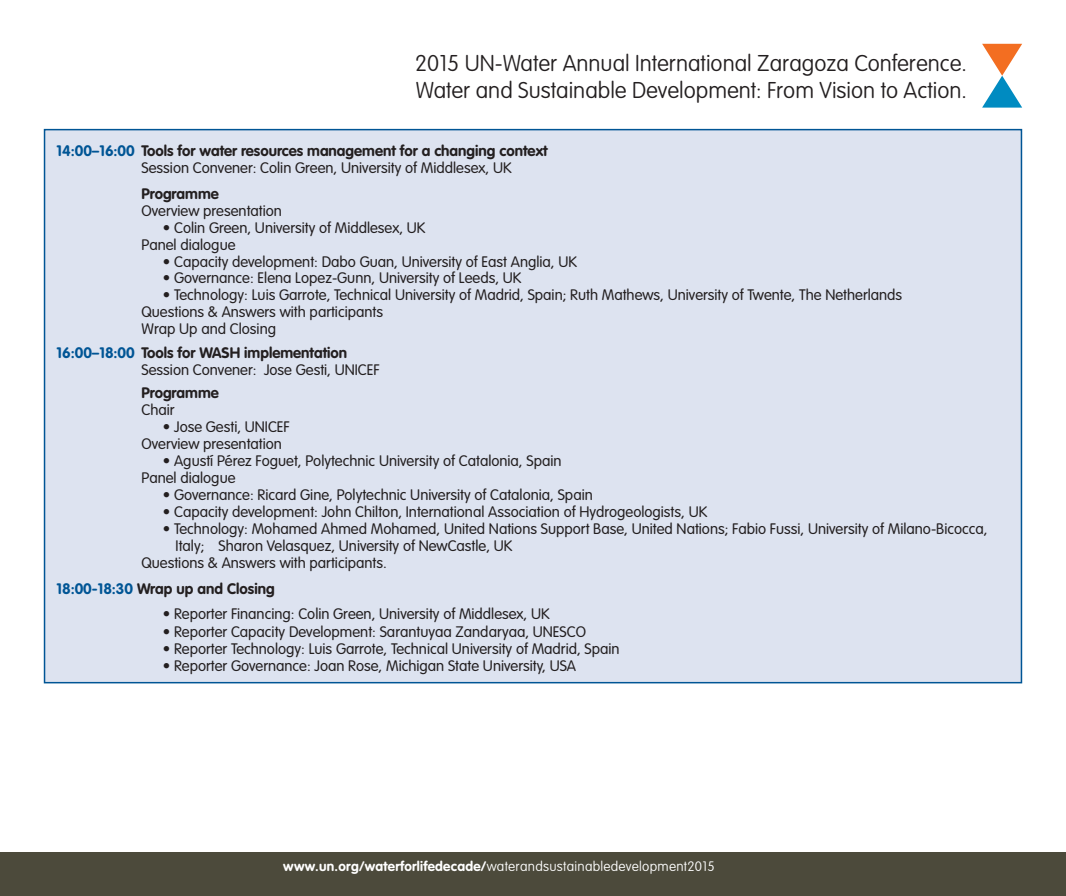
<style>
.page{position:relative;width:1066px;height:896px;background:#fff}
.page>*{position:absolute;margin:0;border:0;box-sizing:border-box;transform-origin:0 0}
.t1{font:100 22.5px/27px "VAG Rounded";color:#231f20}
.t2{font:300 15px/17px "VAG Rounded";color:#231f20}
.t3{font:700 15px/17px "VAG Rounded";color:#231f20}
.t4{font:100 13.5px "VAG Rounded";letter-spacing:.02em;color:#fff}
.s1{color:#005595}
.s2{font-weight:300}
.s3{font-weight:700;color:#005595}
.s4{font-weight:700}
</style>
<div class="page">
<hr style="left:0;top:852px;width:1px;height:43px;background:#4c4a3b">
<div style="left:1px;top:852px;width:1064px;height:43px;background:#4c4a3b"></div>
<svg style="left:982px;top:44px;width:40px;height:64px"></svg>
<div style="left:44px;top:129px;width:978px;height:554px;background:#dde3f0;border:2px solid #005595"></div>
<h1 class="t1" style="left:415px;top:50px;width:553px">2015 UN-Water Annual International Zaragoza Conference.<br>Water and Sustainable Development: From Vision to Action.</h1>
<p class="t3" style="left:142px;top:142px;width:407px;text-indent:-85px"><span class="s1">14:00–16:00</span> Tools for water resources management for a changing context<br><span class="s2">Session Convener: Colin Green, University of Middlesex, UK</span></p>
<p class="t3" style="left:142px;top:185px;width:79px">Programme</p>
<p class="t2" style="left:142px;top:202px;width:142px">Overview presentation</p>
<p class="t2" style="left:142px;top:219px;width:285px;text-indent:21px">• Colin Green, University of Middlesex, UK<br>Panel dialogue</p>
<p class="t2" style="left:163px;top:253px;width:416px">• Capacity development: Dabo Guan, University of East Anglia, UK</p>
<p class="t2" style="left:163px;top:270px;width:360px">• Governance: Elena Lopez-Gunn, University of Leeds, UK</p>
<p class="t2" style="left:142px;top:286px;width:762px;text-indent:21px">• Technology: Luis Garrote, Technical University of Madrid, Spain; Ruth Mathews, University of Twente, The Netherlands<br>Questions &amp; Answers with participants<br>Wrap Up and Closing</p>
<p class="t2" style="left:142px;top:344px;width:239px;text-indent:-85px"><span class="s3">16:00–18:00</span> <span class="s4">Tools for WASH implementation<br></span>Session Convener: Jose Gesti, UNICEF</p>
<p class="t3" style="left:142px;top:384px;width:79px">Programme</p>
<p class="t2" style="left:142px;top:401px;width:35px">Chair</p>
<p class="t2" style="left:142px;top:418px;width:150px;text-indent:21px">• Jose Gesti, UNICEF<br>Overview presentation</p>
<p class="t2" style="left:142px;top:452px;width:421px;text-indent:21px">• Agustí Pérez Foguet, Polytechnic University of Catalonia, Spain<br>Panel dialogue</p>
<p class="t2" style="left:163px;top:486px;width:431px">• Governance: Ricard Gine, Polytechnic University of Catalonia, Spain</p>
<p class="t2" style="left:163px;top:503px;width:546px">• Capacity development: John Chilton, International Association of Hydrogeologists, UK</p>
<p class="t2" style="left:163px;top:520px;width:826px">• Technology: Mohamed Ahmed Mohamed, United Nations Support Base, United Nations; Fabio Fussi, University of Milano-Bicocca,</p>
<p class="t2" style="left:176px;top:537px;width:338px">Italy; Sharon Velasquez, University of NewCastle, UK</p>
<p class="t2" style="left:142px;top:554px;width:247px">Questions &amp; Answers with participants.</p>
<p class="t3" style="left:57px;top:579px;width:220px"><span class="s1">18:00-18:30</span> Wrap up and Closing</p>
<p class="t2" style="left:163px;top:605px;width:388px">• Reporter Financing: Colin Green, University of Middlesex, UK</p>
<p class="t2" style="left:163px;top:623px;width:424px">• Reporter Capacity Development: Sarantuyaa Zandaryaa, UNESCO</p>
<p class="t2" style="left:163px;top:640px;width:458px">• Reporter Technology: Luis Garrote, Technical University of Madrid, Spain</p>
<p class="t2" style="left:163px;top:657px;width:415px">• Reporter Governance: Joan Rose, Michigan State University, USA</p>
<p class="t4" style="left:283px;top:858px;width:433px"><span class="s4">www.un.org/waterforlifedecade/</span>waterandsustainabledevelopment2015</p>
</div>
